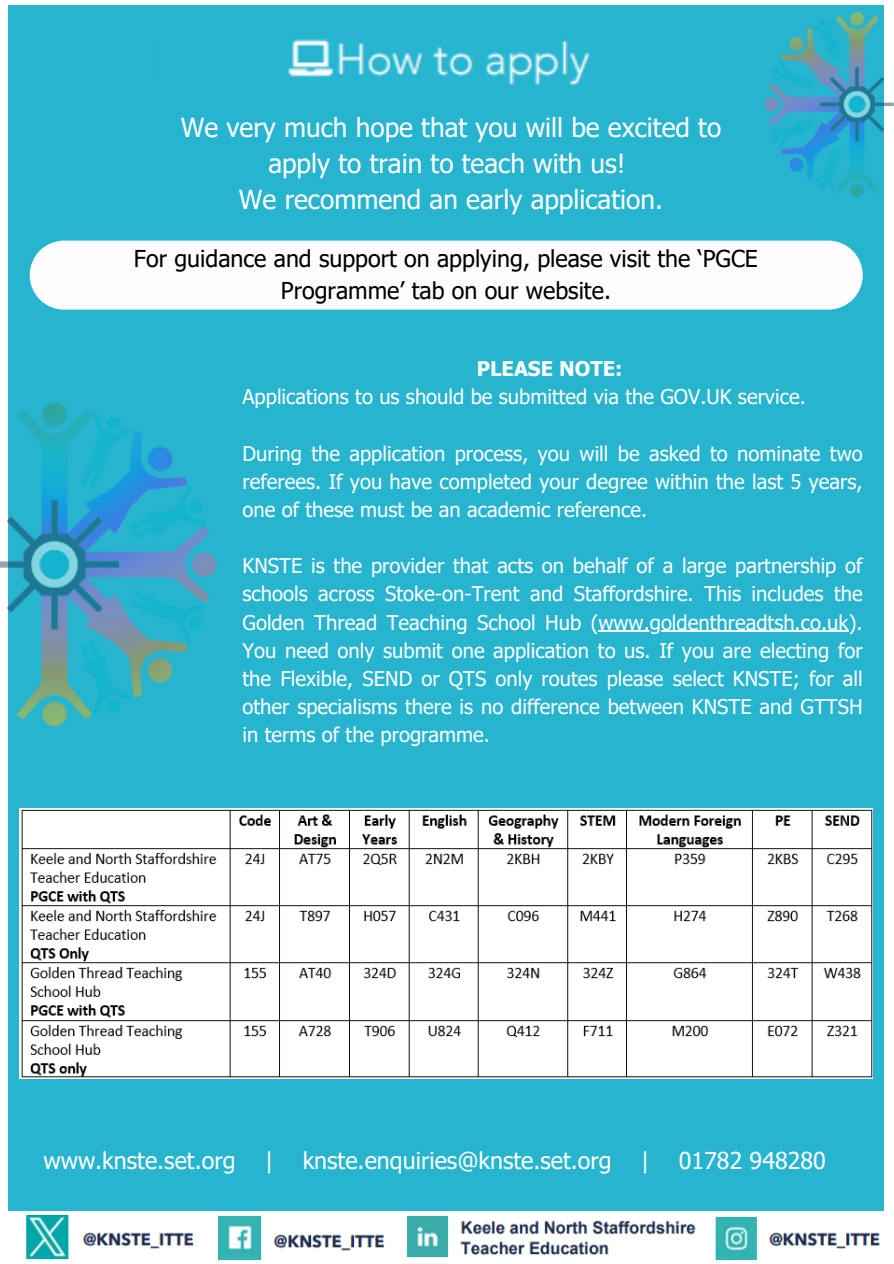
<style>
.page{position:relative;width:894px;height:1264px;background:#fff}
.page>*{position:absolute;margin:0;border:0;box-sizing:border-box;transform-origin:0 0}
.t1{font:26.25px/36px "Tahoma";color:#fff;text-align:center}
.t2{font:23.25px/31.5px "Tahoma";color:#000;text-align:center}
.t3{font:23.25px "Tahoma";color:#fff}
.t4{font:20.25px/28.2px "Tahoma";color:#fff;text-align:justify}
.t5{font:700 20.25px "Tahoma";color:#fff}
</style>
<div class="page">
<div style="left:8px;top:6px;width:875px;height:1257px;background:#27b4cf"></div>
<img style="left:741px;top:5px;width:152px;height:221px">
<img style="left:0;top:402px;width:217px;height:325px">
<img style="left:288px;top:34px;width:456px;height:51px">
<div style="left:30px;top:240px;width:832px;height:70px;background:#fdfdfd"></div>
<img style="left:8px;top:1211px;width:875px;height:52px">
<img style="left:19px;top:808px;width:853px;height:270px">
<hr style="left:598px;top:630px;width:250px;height:1px;background:#fff">
<h2 class="t1" style="left:181px;top:108px;width:542px">We very much hope that you will be excited to apply to train to teach with us!<br>We recommend an early application.</h2>
<p class="t2" style="left:134px;top:242px;width:625px">For guidance and support on applying, please visit the ‘PGCE<br>Programme’ tab on our website.</p>
<h2 class="t5" style="left:476px;top:356px;width:147px">PLEASE NOTE:</h2>
<p class="t4" style="left:242px;top:382px;width:564px">Applications to us should be submitted via the GOV.UK service.</p>
<p class="t4" style="left:242px;top:438px;width:621px">During the application process, you will be asked to nominate two referees. If you have completed your degree within the last 5 years, one of these must be an academic reference.</p>
<p class="t4" style="left:242px;top:551px;width:621px">KNSTE is the provider that acts on behalf of a large partnership of schools across Stoke-on-Trent and Staffordshire. This includes the Golden Thread Teaching School Hub (www.goldenthreadtsh.co.uk).</p>
<p class="t4" style="left:242px;top:635px;width:621px">You need only submit one application to us. If you are electing for the Flexible, SEND or QTS only routes please select KNSTE; for all other specialisms there is no difference between KNSTE and GTTSH in terms of the programme.</p>
<p class="t3" style="left:43px;top:1145px;width:193px">www.knste.set.org</p>
<p class="t3" style="left:264px;top:1145px;width:10px">|</p>
<p class="t3" style="left:302px;top:1145px;width:310px">knste.enquiries@knste.set.org</p>
<p class="t3" style="left:640px;top:1145px;width:10px">|</p>
<p class="t3" style="left:678px;top:1145px;width:148px">01782 948280</p>
</div>
